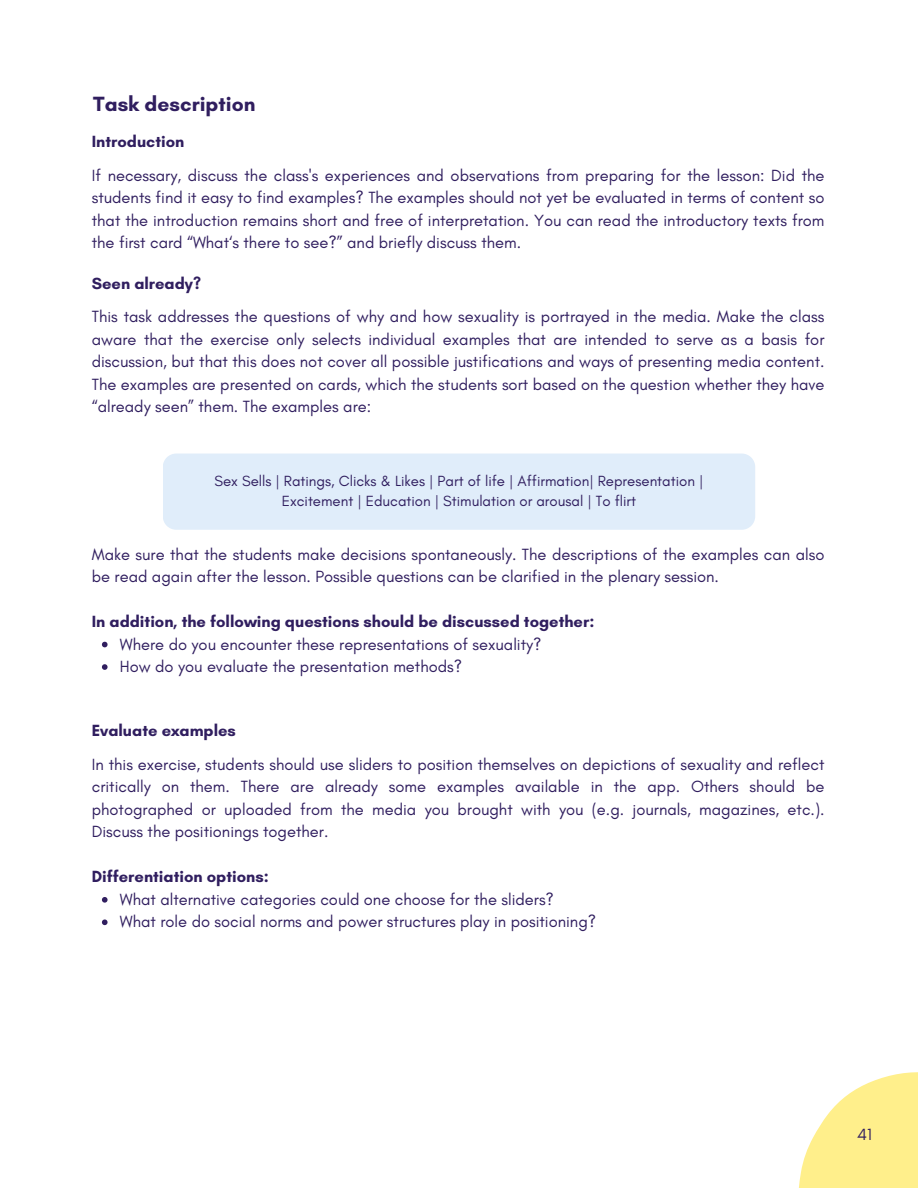
<style>
.page{position:relative;width:918px;height:1188px;background:#fff}
.page>*{position:absolute;margin:0;border:0;box-sizing:border-box;transform-origin:0 0}
.t1{font:700 21px "Glacial Indifference";color:#301e5f}
.t2{font:16.5px/22.5px "Glacial Indifference";color:#301e5f;text-align:justify}
.t3{font:700 16.5px "Glacial Indifference";color:#301e5f}
.t4{font:15px/20.2px "Glacial Indifference";color:#301e5f;text-align:center}
</style>
<div class="page">
<svg style="left:798px;top:1072px;width:120px;height:116px"></svg>
<div style="left:163px;top:454px;width:592px;height:76px;background:#e0edfa"></div>
<svg style="left:102px;top:642px;width:6px;height:5px"></svg>
<svg style="left:102px;top:664px;width:6px;height:6px"></svg>
<svg style="left:102px;top:897px;width:6px;height:6px"></svg>
<svg style="left:102px;top:919px;width:6px;height:6px"></svg>
<p class="t1" style="left:93px;top:91px;width:164px">Task description</p>
<p class="t3" style="left:92px;top:131px;width:94px">Introduction</p>
<p class="t2" style="left:92px;top:164px;width:734px">If necessary, discuss the class's experiences and observations from preparing for the lesson: Did the students find it easy to find examples? The examples should not yet be evaluated in terms of content so that the introduction remains short and free of interpretation. You can read the introductory texts from the first card “What‘s there to see?” and briefly discuss them.</p>
<h2 class="t3" style="left:92px;top:273px;width:111px">Seen already?</h2>
<h1 class="t2" style="left:92px;top:305px;width:734px">This task addresses the questions of why and how sexuality is portrayed in the media. Make the class aware that the exercise only selects individual examples that are intended to serve as a basis for discussion, but that this does not cover all possible justifications and ways of presenting media content.<br>The examples are presented on cards, which the students sort based on the question whether they have “already seen” them. The examples are:</h1>
<h2 class="t4" style="left:215px;top:471px;width:490px">Sex Sells | Ratings, Clicks &amp; Likes | Part of life | Affirmation| Representation |<br>Excitement | Education | Stimulation or arousal | To flirt</h2>
<h2 class="t2" style="left:92px;top:543px;width:734px">Make sure that the students make decisions spontaneously. The descriptions of the examples can also be read again after the lesson. Possible questions can be clarified in the plenary session.</h2>
<p class="t3" style="left:92px;top:611px;width:504px">In addition, the following questions should be discussed together:</p>
<p class="t2" style="left:120px;top:633px;width:423px">Where do you encounter these representations of sexuality?</p>
<h2 class="t2" style="left:120px;top:655px;width:344px">How do you evaluate the presentation methods?</h2>
<p class="t3" style="left:92px;top:720px;width:146px">Evaluate examples</p>
<p class="t2" style="left:92px;top:753px;width:734px">In this exercise, students should use sliders to position themselves on depictions of sexuality and reflect critically on them. There are already some examples available in the app. Others should be photographed or uploaded from the media you brought with you (e.g. journals, magazines, etc.).<br>Discuss the positionings together.</p>
<h2 class="t3" style="left:92px;top:867px;width:178px">Differentiation options:</h2>
<p class="t2" style="left:120px;top:888px;width:436px">What alternative categories could one choose for the sliders?</p>
<p class="t2" style="left:120px;top:910px;width:478px">What role do social norms and power structures play in positioning?</p>
<p class="t2" style="left:857px;top:1123px;width:16px">41</p>
</div>
